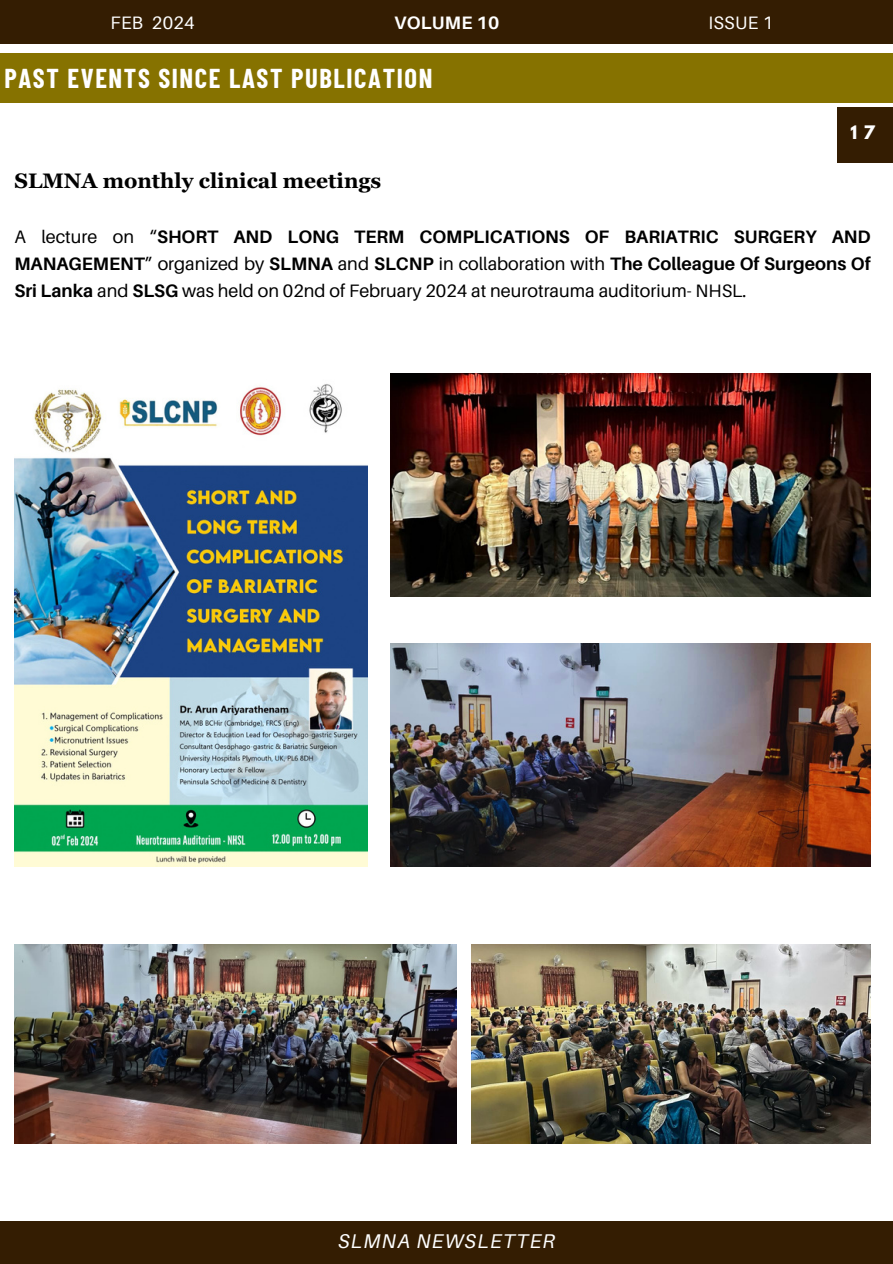
<style>
.page{position:relative;width:893px;height:1264px;background:#fff}
.page>*{position:absolute;margin:0;border:0;box-sizing:border-box;transform-origin:0 0}
.t1{font:700 26.7px "Barlow Condensed";letter-spacing:.06em;color:#fff}
.t2{font:700 21px "Georgia Pro";color:#000}
.t3{font:italic 19.8px "Aileron";letter-spacing:.06em;color:#fff}
.t4{font:700 18px/27px "Aileron";color:#000;text-align:justify}
.t5{font:18px "Aileron";letter-spacing:.015em;color:#fff}
.t6{font:700 18px "Aileron";letter-spacing:.015em;color:#fff}
.t7{font:700 16.5px "League Spartan";color:#fff}
.s1{font-weight:400}
</style>
<div class="page">
<div style="left:0;top:1221px;width:892px;height:42px;background:#341d02"></div>
<div style="left:0;top:0;width:892px;height:44px;background:#341d02"></div>
<div style="left:0;top:54px;width:892px;height:49px;background:#867200"></div>
<img style="left:14px;top:384px;width:354px;height:483px">
<img style="left:390px;top:643px;width:480px;height:223px">
<img style="left:390px;top:374px;width:480px;height:223px">
<img style="left:14px;top:944px;width:443px;height:199px">
<img style="left:472px;top:944px;width:398px;height:199px">
<div style="left:836px;top:108px;width:56px;height:55px;background:#341d02"></div>
<p class="t5" style="left:110px;top:11px;width:86px">FEB 2024</p>
<p class="t6" style="left:394px;top:11px;width:107px">VOLUME 10</p>
<p class="t5" style="left:708px;top:11px;width:66px">ISSUE 1</p>
<h1 class="t1" style="left:4px;top:62px;width:429px">PAST EVENTS SINCE LAST PUBLICATION</h1>
<p class="t2" style="left:14px;top:169px;width:368px">SLMNA monthly clinical meetings</p>
<p class="t7" style="left:850px;top:124px;width:26px">1 7</p>
<p class="t4" style="left:14px;top:222px;width:857px"><span class="s1">A lecture on “</span>SHORT AND LONG TERM COMPLICATIONS OF BARIATRIC SURGERY AND MANAGEMENT<span class="s1">” organized by</span> SLMNA <span class="s1">and</span> SLCNP <span class="s1">in collaboration with</span> The Colleague Of Surgeons Of Sri Lanka <span class="s1">and</span> SLSG <span class="s1">was held on 02nd of February 2024 at neurotrauma auditorium- NHSL.</span></p>
<p class="t3" style="left:338px;top:1229px;width:218px">SLMNA NEWSLETTER</p>
</div>
